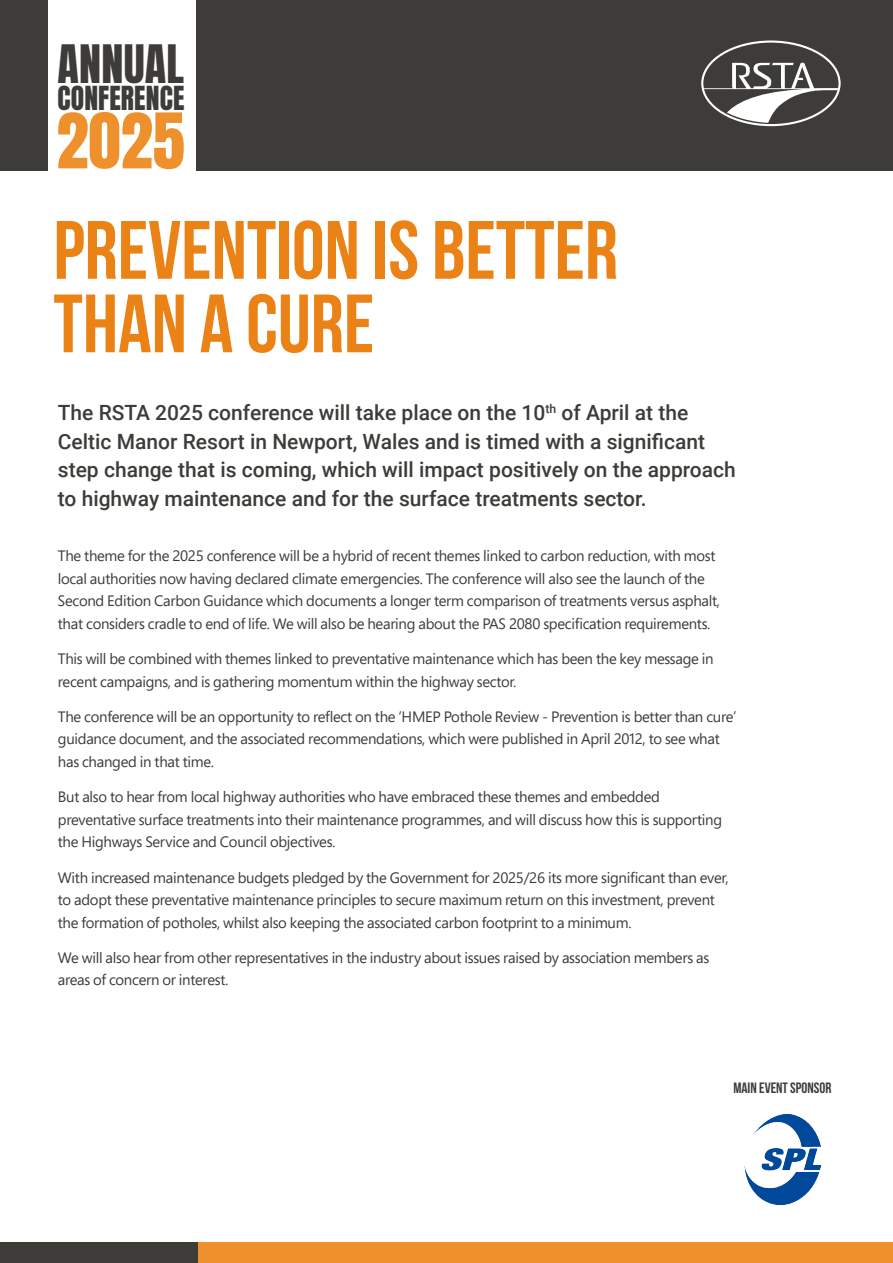
<style>
.page{position:relative;width:893px;height:1263px;background:#fff}
.page>*{position:absolute;margin:0;border:0;box-sizing:border-box;transform-origin:0 0}
.t1{font:82.5px/73.5px "Bebas Neue";color:#ea8215}
.t2{font:64.95px "Anton";color:#ee902c}
.t3{font:44.25px "Anton";letter-spacing:.005em;color:#3e3c38}
.t4{font:27.75px "Anton";letter-spacing:.005em;color:#3e3c38}
.t5{font:500 21px/28.5px "Roboto";color:#3e3c38}
.t6{font:15px/22.5px "Segoe Pro";letter-spacing:-.02em;color:#3e3c38}
.t7{font:15px "Bebas Neue";color:#3e3c38}
</style>
<div class="page">
<div style="left:0;top:0;width:893px;height:170px;background:#3e3c38"></div>
<div style="left:48px;top:0;width:148px;height:181px;background:#fff"></div>
<svg style="left:702px;top:63px;width:138px;height:60px"></svg>
<div style="left:0;top:1243px;width:893px;height:20px;background:#ee902c"></div>
<div style="left:0;top:1243px;width:197px;height:20px;background:#3e3c38"></div>
<img style="left:744px;top:1114px;width:78px;height:91px">
<h3 class="t3" style="left:58px;top:42px;width:128px">ANNUAL</h3>
<h3 class="t4" style="left:57px;top:84px;width:128px">CONFERENCE</h3>
<h2 class="t2" style="left:56px;top:108px;width:130px">2025</h2>
<h1 class="t1" style="left:54px;top:212px;width:566px">PREVENTION IS BETTER<br>THAN A CURE</h1>
<p class="t5" style="left:58px;top:398px;width:679px">The RSTA 2025 conference will take place on the 10<sup>th</sup> of April at the Celtic Manor Resort in Newport, Wales and is timed with a significant step change that is coming, which will impact positively on the approach to highway maintenance and for the surface treatments sector.</p>
<p class="t6" style="left:58px;top:544px;width:664px">The theme for the 2025 conference will be a hybrid of recent themes linked to carbon reduction, with most local authorities now having declared climate emergencies. The conference will also see the launch of the Second Edition Carbon Guidance which documents a longer term comparison of treatments versus asphalt, that considers cradle to end of life. We will also be hearing about the PAS 2080 specification requirements.</p>
<p class="t6" style="left:58px;top:647px;width:657px">This will be combined with themes linked to preventative maintenance which has been the key message in recent campaigns, and is gathering momentum within the highway sector.</p>
<p class="t6" style="left:58px;top:705px;width:680px">The conference will be an opportunity to reflect on the ‘HMEP Pothole Review - Prevention is better than cure’ guidance document, and the associated recommendations, which were published in April 2012, to see what has changed in that time.</p>
<p class="t6" style="left:58px;top:785px;width:666px">But also to hear from local highway authorities who have embraced these themes and embedded preventative surface treatments into their maintenance programmes, and will discuss how this is supporting the Highways Service and Council objectives.</p>
<p class="t6" style="left:58px;top:865px;width:672px">With increased maintenance budgets pledged by the Government for 2025/26 its more significant than ever, to adopt these preventative maintenance principles to secure maximum return on this investment, prevent the formation of potholes, whilst also keeping the associated carbon footprint to a minimum.</p>
<p class="t6" style="left:58px;top:946px;width:653px">We will also hear from other representatives in the industry about issues raised by association members as areas of concern or interest.</p>
<p class="t7" style="left:733px;top:1079px;width:100px">MAIN EVENT SPONSOR</p>
</div>
